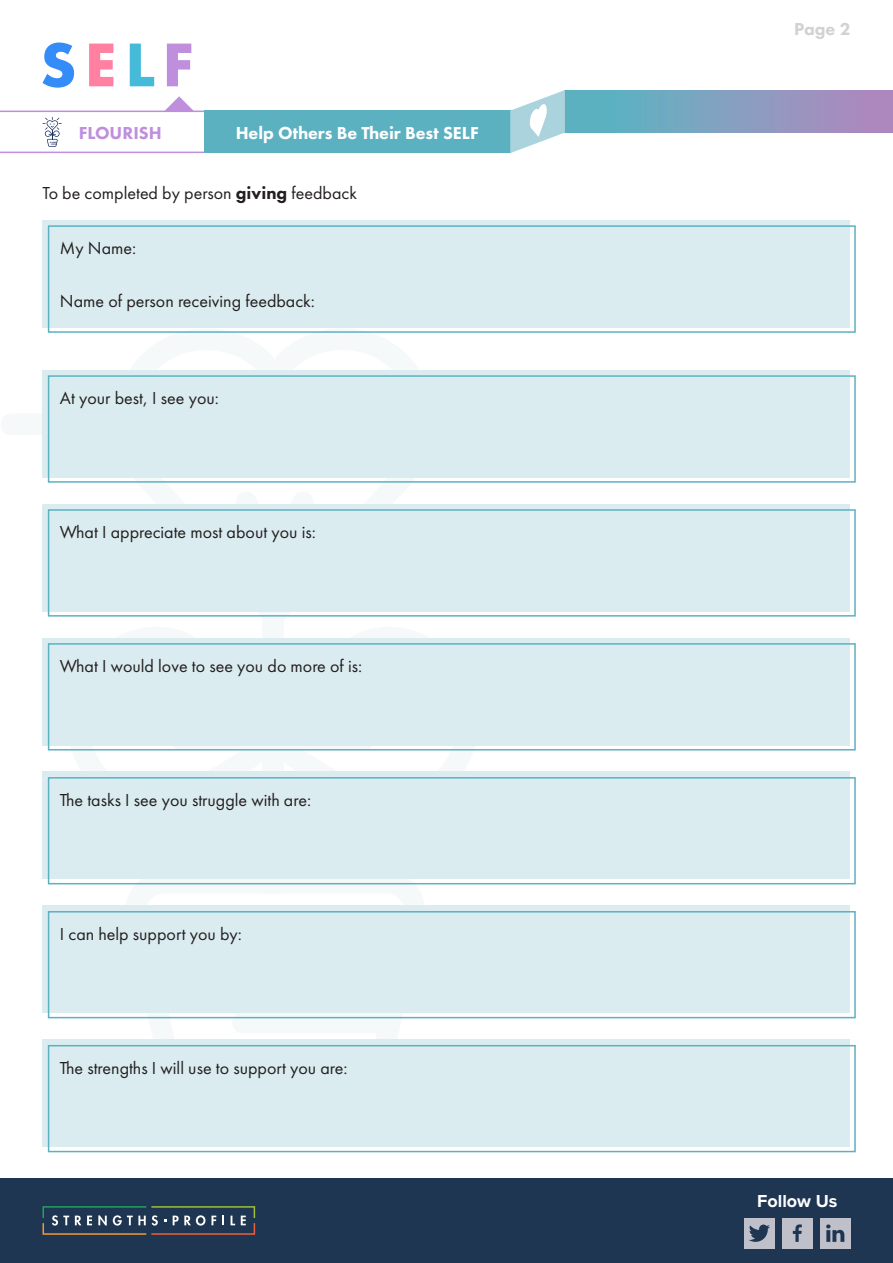
<style>
.page{position:relative;width:893px;height:1263px;background:#fff}
.page>*{position:absolute;margin:0;border:0;box-sizing:border-box;transform-origin:0 0}
.t1{font:18px "Futura PT";color:#231f20}
.t2{font:800 18px "Futura PT";color:#fff}
.t3{font:700 18px "Proxima Nova";color:#fff}
.t4{font:800 18px "Futura PT";color:#bf8fde}
.t5{font:800 18px "Futura PT";color:#d1d2d4}
.s1{font-weight:800}
</style>
<div class="page">
<svg style="left:106px;top:327px;width:337px;height:285px"></svg>
<svg style="left:121px;top:884px;width:304px;height:156px"></svg>
<div style="left:262px;top:609px;width:21px;height:284px;background:#f5f9fa"></div>
<svg style="left:64px;top:745px;width:418px;height:27px"></svg>
<div style="left:1px;top:414px;width:88px;height:21px;background:#f5f9fa;border-radius:11px"></div>
<div style="left:232px;top:1012px;width:159px;height:21px;background:#f5f9fa;border-radius:11px"></div>
<svg style="left:171px;top:728px;width:110px;height:22px"></svg>
<div style="left:264px;top:728px;width:111px;height:22px;background:linear-gradient(to right,#f5f9fa,#f5f9fa);border-radius:11px"></div>
<svg style="left:234px;top:490px;width:81px;height:14px"></svg>
<div style="left:0;top:1178px;width:893px;height:85px;background:#1f3652"></div>
<svg style="left:43px;top:1206px;width:212px;height:29px"></svg>
<div style="left:820px;top:1218px;width:30px;height:30px;background:#c0c0ca"></div>
<div style="left:782px;top:1218px;width:30px;height:30px;background:#c0c0ca"></div>
<div style="left:744px;top:1218px;width:30px;height:30px;background:#c0c0ca"></div>
<svg style="left:749px;top:1218px;width:26px;height:24px"></svg>
<svg style="left:826px;top:1224px;width:18px;height:18px"></svg>
<svg style="left:793px;top:1224px;width:9px;height:18px"></svg>
<svg style="left:43px;top:43px;width:31px;height:45px"></svg>
<svg style="left:89px;top:44px;width:24px;height:42px"></svg>
<svg style="left:130px;top:44px;width:24px;height:42px"></svg>
<svg style="left:167px;top:44px;width:24px;height:42px"></svg>
<div style="left:204px;top:111px;width:306px;height:42px;background:#5cb1c1"></div>
<div style="left:565px;top:90px;width:328px;height:43px;background:linear-gradient(to right,#53b8c2,#b387be)"></div>
<svg style="left:510px;top:90px;width:55px;height:63px"></svg>
<svg style="left:43px;top:117px;width:19px;height:30px"></svg>
<svg style="left:164px;top:96px;width:30px;height:15px"></svg>
<hr style="left:0;top:152px;width:204px;height:1px;background:#bf8fde">
<hr style="left:0;top:111px;width:204px;height:1px;background:#bf8fde">
<div style="left:43px;top:370px;width:807px;height:107px;background:#dbecf0"></div>
<div style="left:43px;top:638px;width:807px;height:107px;background:#dbecf0"></div>
<div style="left:43px;top:906px;width:807px;height:107px;background:#dbecf0"></div>
<div style="left:43px;top:504px;width:807px;height:107px;background:#dbecf0"></div>
<div style="left:43px;top:772px;width:807px;height:107px;background:#dbecf0"></div>
<div style="left:43px;top:1040px;width:807px;height:107px;background:#dbecf0"></div>
<div style="left:48px;top:375px;width:808px;height:108px;border:2px solid #5cb1c1"></div>
<div style="left:48px;top:643px;width:808px;height:107px;border:2px solid #5cb1c1"></div>
<div style="left:48px;top:911px;width:808px;height:107px;border:2px solid #5cb1c1"></div>
<div style="left:48px;top:509px;width:808px;height:108px;border:2px solid #5cb1c1"></div>
<div style="left:48px;top:777px;width:808px;height:107px;border:2px solid #5cb1c1"></div>
<div style="left:48px;top:1045px;width:808px;height:107px;border:2px solid #5cb1c1"></div>
<div style="left:43px;top:220px;width:807px;height:107px;background:#dbecf0"></div>
<div style="left:48px;top:225px;width:808px;height:108px;border:2px solid #5cb1c1"></div>
<p class="t4" style="left:79px;top:121px;width:85px">FLOURISH</p>
<p class="t2" style="left:236px;top:121px;width:245px">Help Others Be Their Best SELF</p>
<p class="t1" style="left:43px;top:182px;width:316px">To be completed by person <span class="s1">giving</span> feedback</p>
<p class="t1" style="left:60px;top:237px;width:78px">My Name:</p>
<p class="t1" style="left:60px;top:290px;width:257px">Name of person receiving feedback:</p>
<p class="t1" style="left:60px;top:387px;width:160px">At your best, I see you:</p>
<p class="t1" style="left:60px;top:521px;width:257px">What I appreciate most about you is:</p>
<p class="t1" style="left:60px;top:655px;width:304px">What I would love to see you do more of is:</p>
<p class="t1" style="left:60px;top:789px;width:253px">The tasks I see you struggle with are:</p>
<p class="t1" style="left:60px;top:923px;width:183px">I can help support you by:</p>
<p class="t1" style="left:60px;top:1057px;width:289px">The strengths I will use to support you are:</p>
<p class="t5" style="left:794px;top:18px;width:58px">Page 2</p>
<p class="t3" style="left:757px;top:1188px;width:82px">Follow Us</p>
</div>
